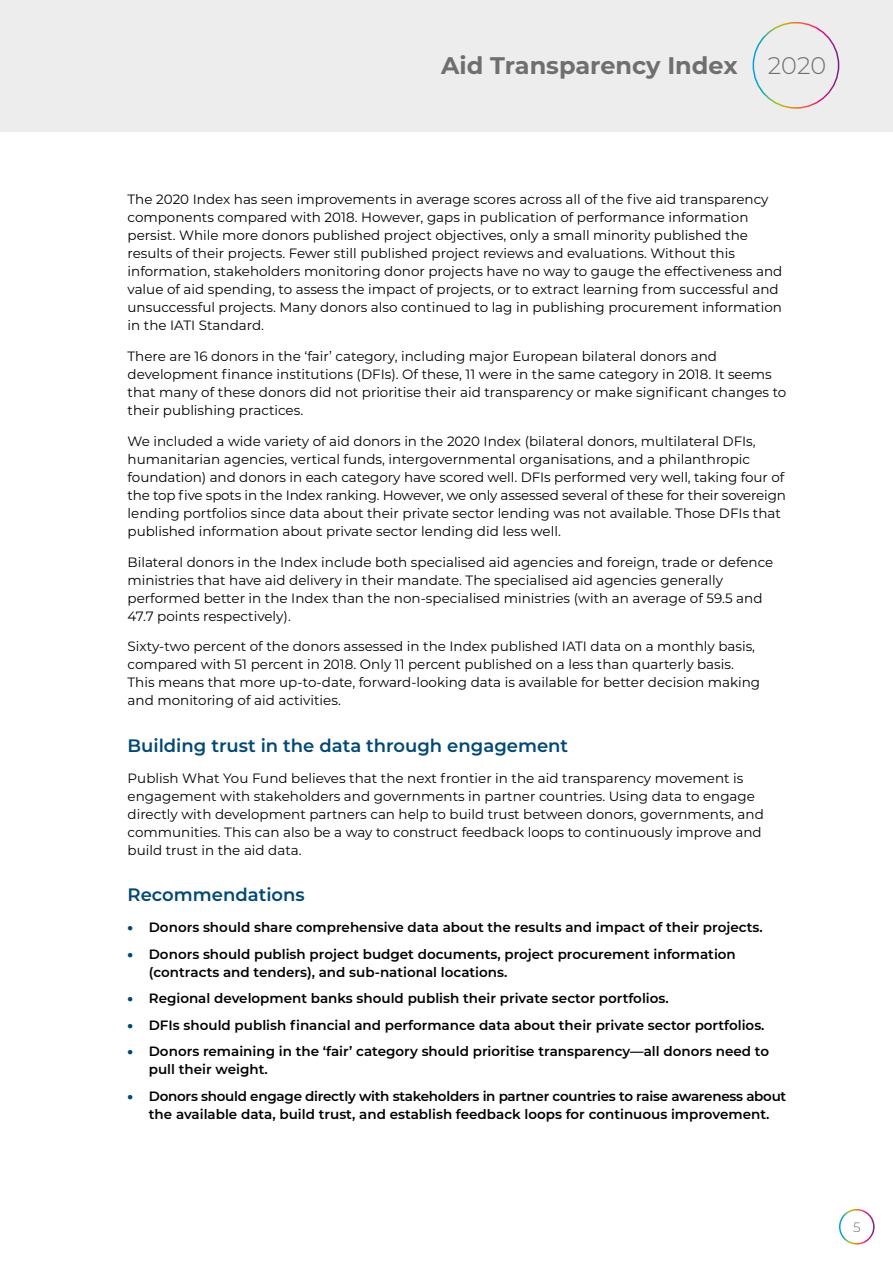
<style>
.page{position:relative;width:893px;height:1263px;background:#fff}
.page>*{position:absolute;margin:0;border:0;box-sizing:border-box;transform-origin:0 0}
.t1{font:700 24px "Montserrat";color:#706f6f}
.t2{font:300 24px "Montserrat";color:#706f6f}
.t3{font:600 18px "Montserrat";color:#004876}
.t4{font:13.5px/18px "Montserrat";color:#000}
.t5{font:600 13.5px/18px "Montserrat";color:#000}
.t6{font:300 13.5px "Montserrat";color:#706f6f}
.s1{font-weight:900;color:#004876}
</style>
<div class="page">
<div style="left:0;top:0;width:893px;height:132px;background:#ededed"></div>
<div style="left:753px;top:22px;width:86px;height:87px;border:2px solid #fff;border-radius:50%"></div>
<div style="left:839px;top:1209px;width:36px;height:35px;border:2px solid #fff;border-radius:50%"></div>
<h1 class="t1" style="left:441px;top:48px;width:298px">Aid Transparency Index</h1>
<h1 class="t2" style="left:768px;top:50px;width:60px">2020</h1>
<p class="t4" style="left:128px;top:190px;width:656px">The 2020 Index has seen improvements in average scores across all of the five aid transparency components compared with 2018. However, gaps in publication of performance information persist. While more donors published project objectives, only a small minority published the results of their projects. Fewer still published project reviews and evaluations. Without this information, stakeholders monitoring donor projects have no way to gauge the effectiveness and value of aid spending, to assess the impact of projects, or to extract learning from successful and unsuccessful projects. Many donors also continued to lag in publishing procurement information in the IATI Standard.</p>
<p class="t4" style="left:128px;top:347px;width:660px">There are 16 donors in the ‘fair’ category, including major European bilateral donors and development finance institutions (DFIs). Of these, 11 were in the same category in 2018. It seems that many of these donors did not prioritise their aid transparency or make significant changes to their publishing practices.</p>
<p class="t4" style="left:128px;top:432px;width:660px">We included a wide variety of aid donors in the 2020 Index (bilateral donors, multilateral DFIs, humanitarian agencies, vertical funds, intergovernmental organisations, and a philanthropic foundation) and donors in each category have scored well. DFIs performed very well, taking four of the top five spots in the Index ranking. However, we only assessed several of these for their sovereign lending portfolios since data about their private sector lending was not available. Those DFIs that published information about private sector lending did less well.</p>
<p class="t4" style="left:128px;top:552px;width:647px">Bilateral donors in the Index include both specialised aid agencies and foreign, trade or defence ministries that have aid delivery in their mandate. The specialised aid agencies generally performed better in the Index than the non-specialised ministries (with an average of 59.5 and 47.7 points respectively).</p>
<p class="t4" style="left:128px;top:637px;width:634px">Sixty-two percent of the donors assessed in the Index published IATI data on a monthly basis, compared with 51 percent in 2018. Only 11 percent published on a less than quarterly basis.<br>This means that more up-to-date, forward-looking data is available for better decision making and monitoring of aid activities.</p>
<h2 class="t3" style="left:128px;top:733px;width:442px">Building trust in the data through engagement</h2>
<p class="t4" style="left:128px;top:768px;width:638px">Publish What You Fund believes that the next frontier in the aid transparency movement is engagement with stakeholders and governments in partner countries. Using data to engage directly with development partners can help to build trust between donors, governments, and communities. This can also be a way to construct feedback loops to continuously improve and build trust in the aid data.</p>
<h2 class="t3" style="left:128px;top:882px;width:179px">Recommendations</h2>
<p class="t5" style="left:128px;top:918px;width:637px"><span class="s1">•</span> Donors should share comprehensive data about the results and impact of their projects.</p>
<p class="t5" style="left:149px;top:944px;width:589px;text-indent:-21px"><span class="s1">•</span> Donors should publish project budget documents, project procurement information (contracts and tenders), and sub-national locations.</p>
<p class="t5" style="left:128px;top:989px;width:543px"><span class="s1">•</span> Regional development banks should publish their private sector portfolios.</p>
<p class="t5" style="left:128px;top:1015px;width:638px"><span class="s1">•</span> DFIs should publish financial and performance data about their private sector portfolios.</p>
<p class="t5" style="left:149px;top:1042px;width:622px;text-indent:-21px"><span class="s1">•</span> Donors remaining in the ‘fair’ category should prioritise transparency—all donors need to pull their weight.</p>
<p class="t5" style="left:128px;top:1086px;width:660px;text-align:center"><span class="s1">•</span> Donors should engage directly with stakeholders in partner countries to raise awareness about the available data, build trust, and establish feedback loops for continuous improvement.</p>
<p class="t6" style="left:853px;top:1218px;width:9px">5</p>
</div>
